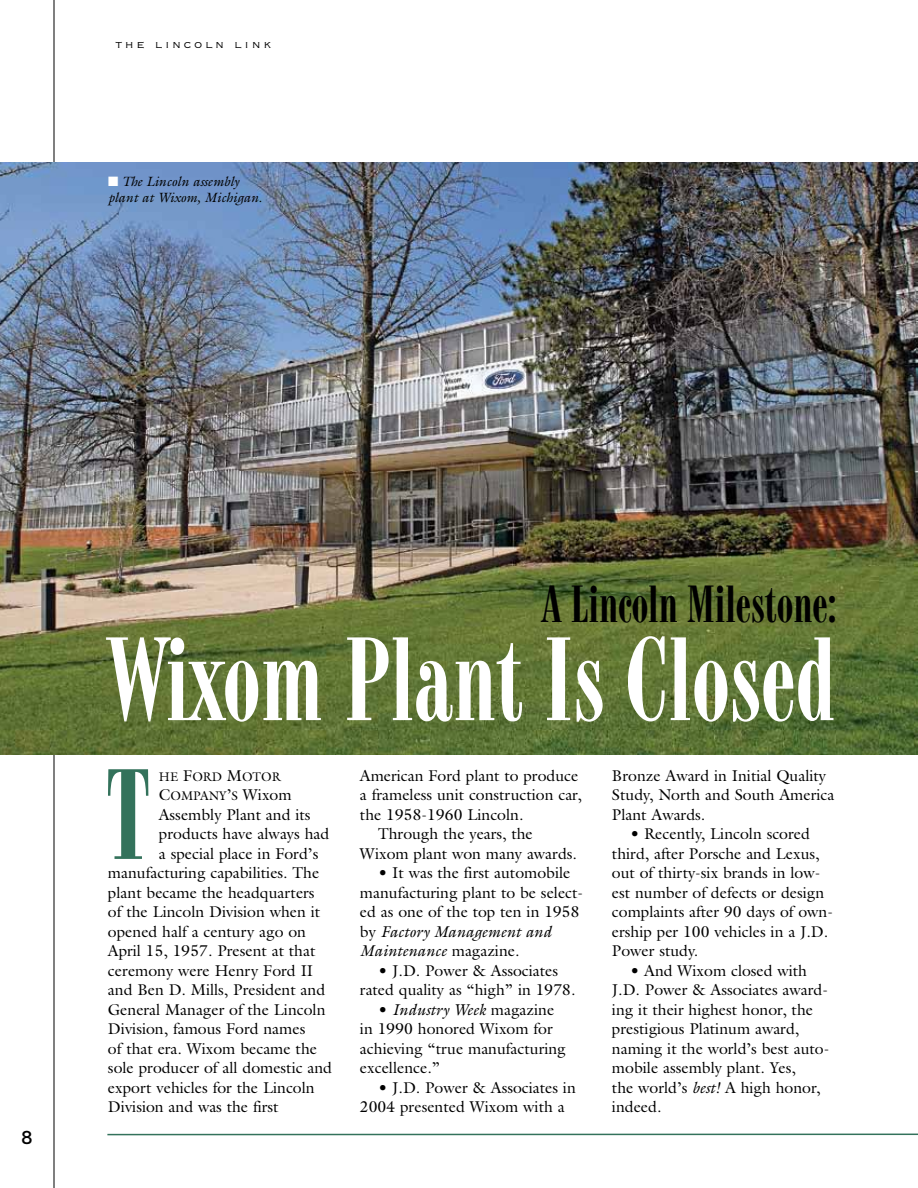
<style>
.page{position:relative;width:918px;height:1188px;background:#fff}
.page>*{position:absolute;margin:0;border:0;box-sizing:border-box;transform-origin:0 0}
.t1{font:121.05px "Modern 735 BT Roman A";color:#33725b}
.t2{font:111.6px "Modern 735 BT Roman A";color:#fff}
.t3{font:49.2px "Modern 735 BT Roman A";color:#000}
.t4{font:18px "Copperplate Thirty AB";color:#000}
.t5{font:15.75px/19.5px "Galliard";color:#000}
.t6{font:italic 13.5px/16.5px "Galliard";color:#000}
.t7{font:13.5px "Copperplate Thirty Two BC";letter-spacing:.2em;color:#000}
.t8{font:12.6px/19.5px "Galliard Roman SC800";color:#000}
.s1{color:#fff}
.s2{font-size:15.75px}
.s3{font-family:"Galliard";font-size:15.75px}
.s4{font-style:italic}
</style>
<div class="page">
<hr style="left:54px;top:0;width:1px;height:1188px;background:#000">
<svg style="left:107px;top:1133px;width:811px;height:3px;background:#98b8ac"></svg>
<img style="left:0;top:162px;width:918px;height:593px">
<p class="t7" style="left:116px;top:38px;width:157px">the lincoln link</p>
<p class="t6" style="left:108px;top:173px;width:156px"><span class="s1">■</span> The Lincoln assembly plant at Wixom, Michigan.</p>
<p class="t4" style="left:22px;top:1127px;width:12px">8</p>
<h3 class="t3" style="left:542px;top:576px;width:296px">A Lincoln Milestone:</h3>
<h2 class="t2" style="left:108px;top:615px;width:729px">Wixom Plant Is Closed</h2>
<h1 class="t1" style="left:106px;top:745px;width:45px">T</h1>
<p class="t8" style="left:159px;top:767px;width:134px">HE <span class="s2">F</span>ORD <span class="s2">M</span>OTOR<br><span class="s2">C</span>OMPANY<span class="s2">’</span>S <span class="s3">Wixom</span></p>
<p class="t5" style="left:159px;top:805px;width:153px">Assembly Plant and its</p>
<p class="t5" style="left:159px;top:824px;width:172px">products have always had</p>
<p class="t5" style="left:159px;top:844px;width:161px">a special place in Ford’s</p>
<p class="t5" style="left:108px;top:863px;width:213px">manufacturing capabilities. The</p>
<p class="t5" style="left:108px;top:883px;width:208px">plant became the headquarters</p>
<p class="t5" style="left:108px;top:902px;width:214px">of the Lincoln Division when it</p>
<p class="t5" style="left:108px;top:922px;width:200px">opened half a century ago on</p>
<p class="t5" style="left:108px;top:941px;width:209px">April 15, 1957. Present at that</p>
<p class="t5" style="left:108px;top:961px;width:207px">ceremony were Henry Ford II</p>
<p class="t5" style="left:108px;top:980px;width:219px">and Ben D. Mills, President and</p>
<p class="t5" style="left:108px;top:1000px;width:219px">General Manager of the Lincoln</p>
<p class="t5" style="left:108px;top:1019px;width:199px">Division, famous Ford names</p>
<p class="t5" style="left:108px;top:1039px;width:211px">of that era. Wixom became the</p>
<p class="t5" style="left:108px;top:1058px;width:226px">sole producer of all domestic and</p>
<p class="t5" style="left:108px;top:1077px;width:208px">export vehicles for the Lincoln</p>
<p class="t5" style="left:108px;top:1097px;width:172px">Division and was the first</p>
<p class="t5" style="left:360px;top:765px;width:220px">American Ford plant to produce</p>
<p class="t5" style="left:360px;top:785px;width:223px">a frameless unit construction car,</p>
<p class="t5" style="left:360px;top:804px;width:165px">the 1958-1960 Lincoln.</p>
<p class="t5" style="left:378px;top:824px;width:156px">Through the years, the</p>
<p class="t5" style="left:360px;top:843px;width:218px">Wixom plant won many awards.</p>
<p class="t5" style="left:360px;top:863px;width:225px;text-indent:18px">• It was the first automobile manufacturing plant to be select&shy;ed as one of the top ten in 1958 by <span class="s4">Factory Management and<br>Maintenance</span> magazine.</p>
<p class="t5" style="left:360px;top:960px;width:217px;text-align:center">• J.D. Power &amp; Associates rated quality as “high” in 1978.</p>
<p class="t5" style="left:360px;top:999px;width:207px;text-indent:18px">• <span class="s4">Industry Week</span> magazine in 1990 honored Wixom for achieving “true manufacturing excellence.”</p>
<p class="t5" style="left:360px;top:1077px;width:217px;text-indent:18px">• J.D. Power &amp; Associates in<br>2004 presented Wixom with a</p>
<p class="t5" style="left:612px;top:765px;width:224px">Bronze Award in Initial Quality<br>Study, North and South America<br>Plant Awards.</p>
<p class="t5" style="left:612px;top:824px;width:223px;text-indent:18px">• Recently, Lincoln scored third, after Porsche and Lexus, out of thirty-six brands in low&shy;est number of defects or design complaints after 90 days of own&shy;ership per 100 vehicles in a J.D.<br>Power study.</p>
<p class="t5" style="left:612px;top:960px;width:219px;text-indent:18px">• And Wixom closed with<br>J.D. Power &amp; Associates award&shy;ing it their highest honor, the prestigious Platinum award, naming it the world’s best auto&shy;mobile assembly plant. Yes,<br>the world’s <span class="s4">best!</span> A high honor, indeed.</p>
</div>
